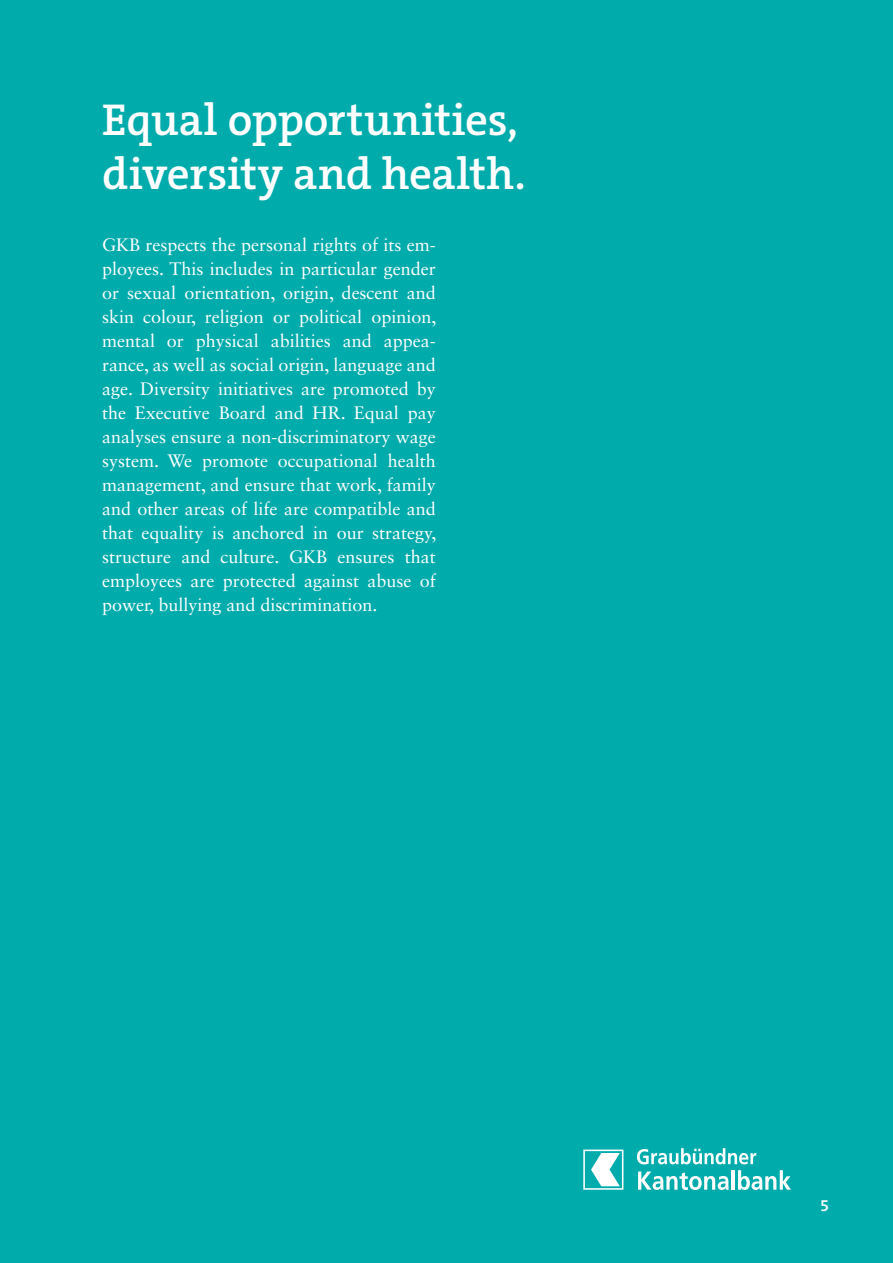
<style>
.page{position:relative;width:893px;height:1263px;background:#00abac}
.page>*{position:absolute;margin:0;border:0;box-sizing:border-box;transform-origin:0 0}
.t1{font:600 45px/54px "The Serif C5";letter-spacing:-.005em;color:#fff}
.t2{font:18px/24px "Sabon LT Std";color:#fff;text-align:justify}
.t3{font:600 16.5px "The Serif C5";color:#fff}
</style>
<div class="page">
<svg style="left:583px;top:1149px;width:40px;height:41px"></svg>
<svg style="left:637px;top:1148px;width:119px;height:16px"></svg>
<svg style="left:638px;top:1171px;width:91px;height:19px"></svg>
<hr style="left:732px;top:1170px;width:3px;height:20px;background:#fff">
<svg style="left:738px;top:1170px;width:53px;height:20px"></svg>
<h1 class="t1" style="left:102px;top:93px;width:425px">Equal opportunities, diversity and health.</h1>
<p class="t2" style="left:102px;top:232px;width:336px">GKB respects the personal rights of its em&shy;ployees. This includes in particular gender or sexual orientation, origin, descent and skin colour, religion or political opinion, mental or physical abilities and appea&shy;rance, as well as social origin, language and age. Diversity initiatives are promoted by the Executive Board and HR. Equal pay analyses ensure a non-discriminatory wage system. We promote occupational health management, and ensure that work, family and other areas of life are compatible and that equality is anchored in our strategy, structure and culture. GKB ensures that employees are protected against abuse of power, bullying and discrimination.</p>
<p class="t3" style="left:820px;top:1195px;width:11px">5</p>
</div>
